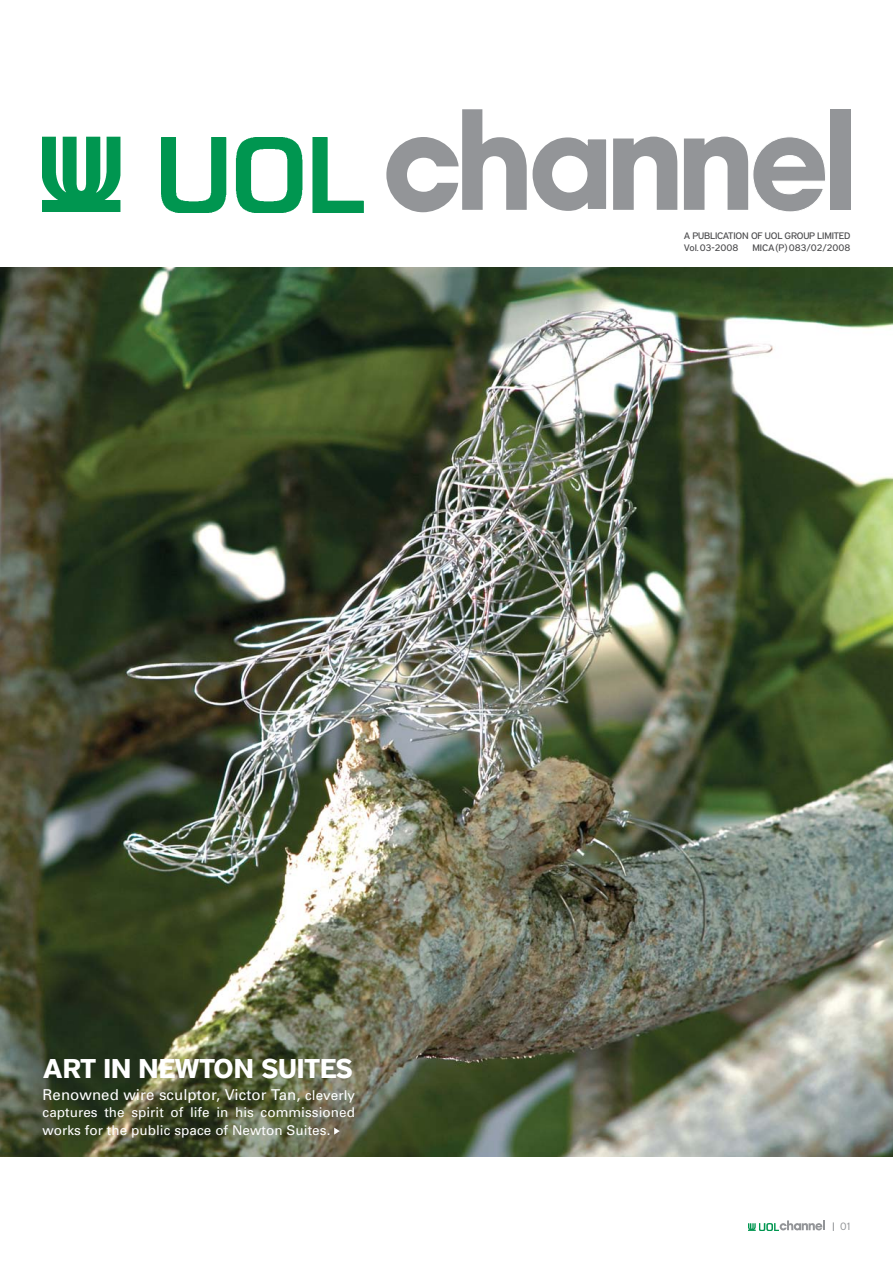
<style>
.page{position:relative;width:893px;height:1263px;background:#fff}
.page>*{position:absolute;margin:0;border:0;box-sizing:border-box;transform-origin:0 0}
.t1{font:700 27px "District";letter-spacing:-.025em;color:#fff}
.t2{font:15px "Univers";letter-spacing:.005em;color:#fff}
.t3{font:13.5px/18px "Univers";letter-spacing:.005em;color:#fff}
.t4{font:10.5px "District";color:#939598}
.t5{font:500 9.3px/12.6px "District";letter-spacing:-.02em;color:#4c4c4e}
.t6{font:500 9.3px "District";color:#4c4c4e}
.s1{font-size:13.5px}
</style>
<div class="page">
<img style="left:0;top:268px;width:893px;height:889px">
<svg style="left:334px;top:1127px;width:6px;height:7px"></svg>
<img style="left:161px;top:138px;width:203px;height:75px">
<img style="left:43px;top:137px;width:77px;height:75px">
<svg style="left:386px;top:109px;width:291px;height:104px"></svg>
<svg style="left:684px;top:136px;width:141px;height:76px"></svg>
<div style="left:830px;top:109px;width:20px;height:101px;background:#939598"></div>
<img style="left:759px;top:1223px;width:19px;height:7px">
<svg style="left:748px;top:1223px;width:8px;height:7px"></svg>
<svg style="left:780px;top:1220px;width:45px;height:10px"></svg>
<h1 class="t1" style="left:43px;top:1059px;width:312px">ART IN NEWTON SUITES</h1>
<p class="t2" style="left:43px;top:1089px;width:314px">Renowned wire sculptor, Victor Tan, <span class="s1">cleverly</span></p>
<p class="t3" style="left:43px;top:1104px;width:314px">captures the spirit of life in his commissioned works for the public space of Newton Suites.</p>
<p class="t5" style="left:684px;top:230px;width:168px">A PUBLICATION OF UOL GROUP LIMITED<br>Vol. 03-2008</p>
<p class="t6" style="left:752px;top:245px;width:100px">MICA (P) 083/02/2008</p>
<p class="t4" style="left:840px;top:1223px;width:12px">01</p>
</div>
